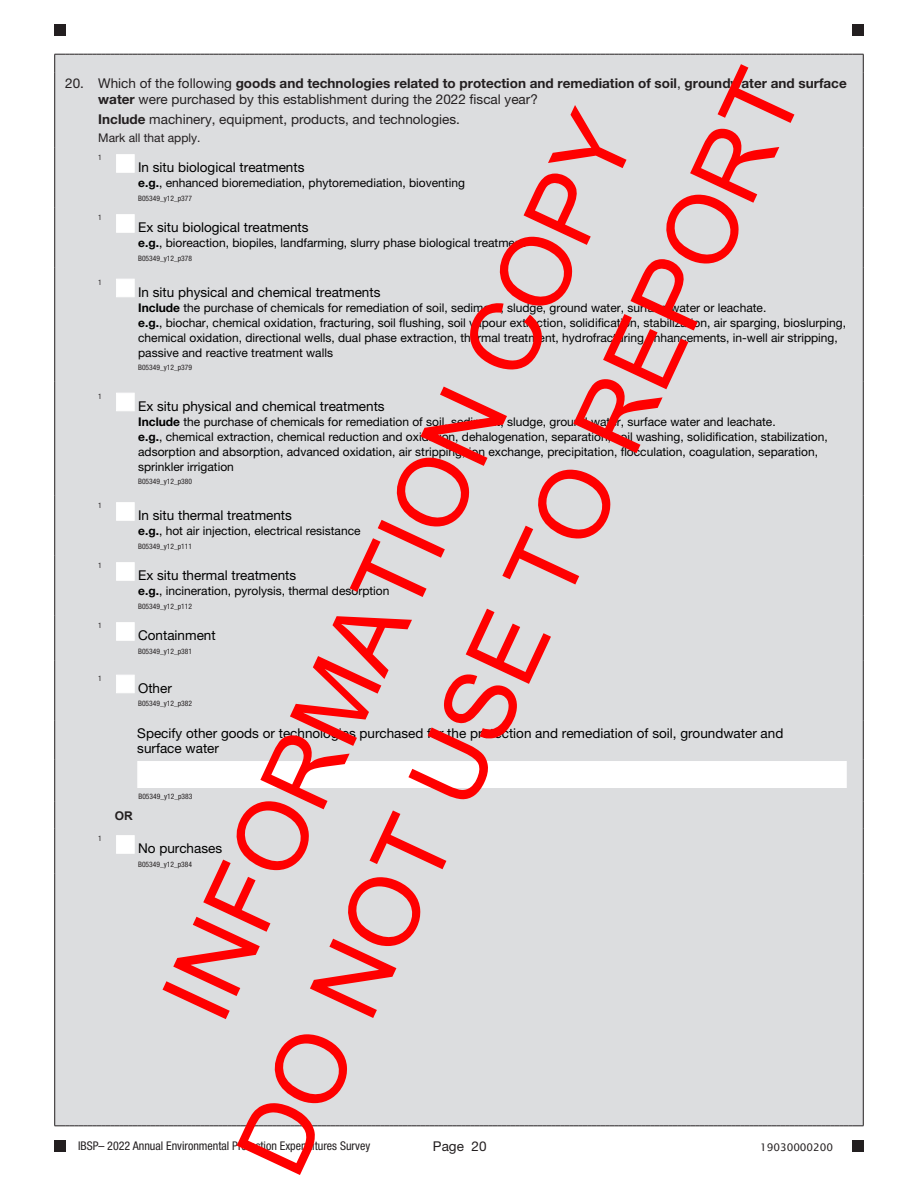
<style>
.page{position:relative;width:918px;height:1188px;background:#fff}
.page>*{position:absolute;margin:0;border:0;box-sizing:border-box;transform-origin:0 0}
.t1{font:97.5px/133.1px "Arial";color:#f00;text-align:center}
.t2{font:13.5px/15px "Helvetica Neue LT Pro";color:#000}
.t3{font:700 13.5px/16.5px "Helvetica Neue LT Pro";color:#231f20}
.t4{font:13.5px "Helvetica Neue LT Pro";color:#231f20}
.t5{font:12px/15px "Helvetica Neue LT Pro";color:#000}
.t6{font:condensed 12px "Helvetica Neue LT Pro";color:#231f20}
.t7{font:12px "Helvetica Neue LT Pro";color:#231f20}
.t8{font:700 12px "Arial";color:#231f20}
.t9{font:10.5px "Lucida Sans Unicode";color:#231f20}
.CID{font:condensed 7.5px "Helvetica Neue LT Pro";color:#231f20}
.s1{font-weight:400}
.s2{font-weight:700}
</style>
<div class="page">
<div style="left:54px;top:24px;width:12px;height:12px;background:#231f20"></div>
<div style="left:852px;top:24px;width:12px;height:12px;background:#231f20"></div>
<div style="left:54px;top:1140px;width:12px;height:12px;background:#231f20"></div>
<div style="left:852px;top:1140px;width:12px;height:12px;background:#231f20"></div>
<div style="left:55px;top:72px;width:808px;height:1054px;background:#dcdddf"></div>
<div style="left:54px;top:54px;width:810px;height:18px;background:#dcdddf"></div>
<hr style="left:54px;top:72px;width:1px;height:76px;background:#231f20">
<hr style="left:863px;top:72px;width:1px;height:76px;background:#231f20">
<hr style="left:54px;top:148px;width:1px;height:60px;background:#231f20">
<hr style="left:863px;top:148px;width:1px;height:60px;background:#231f20">
<hr style="left:54px;top:208px;width:1px;height:60px;background:#231f20">
<hr style="left:863px;top:208px;width:1px;height:60px;background:#231f20">
<hr style="left:54px;top:268px;width:1px;height:114px;background:#231f20">
<hr style="left:863px;top:268px;width:1px;height:114px;background:#231f20">
<hr style="left:54px;top:382px;width:1px;height:114px;background:#231f20">
<hr style="left:863px;top:382px;width:1px;height:114px;background:#231f20">
<hr style="left:54px;top:496px;width:1px;height:60px;background:#231f20">
<hr style="left:863px;top:496px;width:1px;height:60px;background:#231f20">
<hr style="left:54px;top:556px;width:1px;height:60px;background:#231f20">
<hr style="left:863px;top:556px;width:1px;height:60px;background:#231f20">
<hr style="left:54px;top:616px;width:1px;height:45px;background:#231f20">
<hr style="left:863px;top:616px;width:1px;height:45px;background:#231f20">
<hr style="left:54px;top:661px;width:1px;height:60px;background:#231f20">
<hr style="left:863px;top:661px;width:1px;height:60px;background:#231f20">
<hr style="left:54px;top:721px;width:1px;height:39px;background:#231f20">
<hr style="left:863px;top:721px;width:1px;height:39px;background:#231f20">
<hr style="left:54px;top:760px;width:1px;height:42px;background:#231f20">
<hr style="left:863px;top:760px;width:1px;height:42px;background:#231f20">
<svg style="left:54px;top:802px;width:1px;height:27px"></svg>
<svg style="left:863px;top:802px;width:1px;height:27px"></svg>
<hr style="left:54px;top:829px;width:1px;height:45px;background:#231f20">
<hr style="left:863px;top:829px;width:1px;height:45px;background:#231f20">
<hr style="left:54px;top:874px;width:1px;height:252px;background:#231f20">
<hr style="left:863px;top:874px;width:1px;height:252px;background:#231f20">
<svg style="left:55px;top:1126px;width:808px;height:1px"></svg>
<div style="left:116px;top:154px;width:18px;height:18px;background:#fff"></div>
<div style="left:116px;top:214px;width:18px;height:18px;background:#fff"></div>
<div style="left:116px;top:279px;width:18px;height:18px;background:#fff"></div>
<div style="left:116px;top:393px;width:18px;height:18px;background:#fff"></div>
<div style="left:116px;top:502px;width:18px;height:18px;background:#fff"></div>
<div style="left:116px;top:562px;width:18px;height:18px;background:#fff"></div>
<div style="left:116px;top:622px;width:18px;height:18px;background:#fff"></div>
<div style="left:116px;top:675px;width:18px;height:18px;background:#fff"></div>
<div style="left:137px;top:761px;width:710px;height:27px;background:#fff"></div>
<div style="left:116px;top:835px;width:18px;height:18px;background:#fff"></div>
<h1 class="t1" style="left:84px;top:1083px;width:1204px;rotate:-65deg">INFORMATION COPY<br>DO NOT USE TO REPORT</h1>
<p class="t4" style="left:65px;top:75px;width:20px">20.</p>
<p class="t3" style="left:98px;top:74px;width:750px"><span class="s1">Which of the following</span> goods and technologies related to protection and remediation of soil<span class="s1">,</span> groundwater and surface water <span class="s1">were purchased by this establishment during the 2022 fiscal year?</span></p>
<p class="t4" style="left:98px;top:111px;width:363px"><span class="s2">Include</span> machinery, equipment, products, and technologies.</p>
<p class="t7" style="left:98px;top:130px;width:104px">Mark all that apply.</p>
<p class="CID" style="left:98px;top:153px;width:5px">1</p>
<p class="t2" style="left:138px;top:160px;width:168px">In situ biological treatments</p>
<p class="t5" style="left:138px;top:176px;width:328px"><span class="s2">e.g.</span>, enhanced bioremediation, phytoremediation, bioventing</p>
<p class="CID" style="left:138px;top:194px;width:55px">B05349_y12_p377</p>
<p class="CID" style="left:98px;top:213px;width:5px">1</p>
<p class="t2" style="left:138px;top:220px;width:172px">Ex situ biological treatments</p>
<p class="t5" style="left:138px;top:236px;width:389px"><span class="s2">e.g.</span>, bioreaction, biopiles, landfarming, slurry phase biological treatment</p>
<p class="CID" style="left:138px;top:254px;width:55px">B05349_y12_p378</p>
<p class="CID" style="left:98px;top:278px;width:5px">1</p>
<p class="t2" style="left:138px;top:284px;width:244px">In situ physical and chemical treatments</p>
<p class="t5" style="left:138px;top:300px;width:710px"><span class="s2">Include</span> the purchase of chemicals for remediation of soil, sediment, sludge, ground water, surface water or leachate.<br><span class="s2">e.g.</span>, biochar, chemical oxidation, fracturing, soil flushing, soil vapour extraction, solidification, stabilization, air sparging, bioslurping, chemical oxidation, directional wells, dual phase extraction, thermal treatment, hydrofracturing enhancements, in-well air stripping, passive and reactive treatment walls</p>
<p class="CID" style="left:138px;top:363px;width:55px">B05349_y12_p379</p>
<p class="CID" style="left:98px;top:392px;width:5px">1</p>
<p class="t2" style="left:138px;top:398px;width:248px">Ex situ physical and chemical treatments</p>
<p class="t5" style="left:138px;top:414px;width:691px"><span class="s2">Include</span> the purchase of chemicals for remediation of soil, sediment, sludge, ground water, surface water and leachate.<br><span class="s2">e.g.</span>, chemical extraction, chemical reduction and oxidation, dehalogenation, separation, soil washing, solidification, stabilization, adsorption and absorption, advanced oxidation, air stripping, ion exchange, precipitation, flocculation, coagulation, separation, sprinkler irrigation</p>
<p class="CID" style="left:138px;top:477px;width:55px">B05349_y12_p380</p>
<p class="CID" style="left:98px;top:501px;width:5px">1</p>
<p class="t2" style="left:138px;top:508px;width:155px">In situ thermal treatments</p>
<p class="t5" style="left:138px;top:524px;width:224px"><span class="s2">e.g.</span>, hot air injection, electrical resistance</p>
<p class="CID" style="left:138px;top:542px;width:55px">B05349_y12_p111</p>
<p class="CID" style="left:98px;top:561px;width:5px">1</p>
<p class="t2" style="left:138px;top:568px;width:160px">Ex situ thermal treatments</p>
<p class="t5" style="left:138px;top:584px;width:253px"><span class="s2">e.g.</span>, incineration, pyrolysis, thermal desorption</p>
<p class="CID" style="left:138px;top:602px;width:55px">B05349_y12_p112</p>
<p class="CID" style="left:98px;top:621px;width:5px">1</p>
<p class="t2" style="left:138px;top:628px;width:79px">Containment</p>
<p class="CID" style="left:138px;top:647px;width:55px">B05349_y12_p381</p>
<p class="CID" style="left:98px;top:674px;width:5px">1</p>
<p class="t2" style="left:138px;top:680px;width:35px">Other</p>
<p class="CID" style="left:138px;top:699px;width:55px">B05349_y12_p382</p>
<p class="t2" style="left:137px;top:725px;width:648px">Specify other goods or technologies purchased for the protection and remediation of soil, groundwater and surface water</p>
<p class="CID" style="left:138px;top:792px;width:55px">B05349_y12_p383</p>
<p class="t8" style="left:115px;top:807px;width:19px">OR</p>
<p class="CID" style="left:98px;top:834px;width:5px">1</p>
<p class="t2" style="left:138px;top:841px;width:86px">No purchases</p>
<p class="CID" style="left:138px;top:860px;width:55px">B05349_y12_p384</p>
<p class="t6" style="left:78px;top:1139px;width:294px">IBSP– 2022 Annual Environmental Protection Expenditures Survey</p>
<p class="t4" style="left:433px;top:1138px;width:55px">Page 20</p>
<p class="t9" style="left:760px;top:1139px;width:74px">19030000200</p>
</div>
